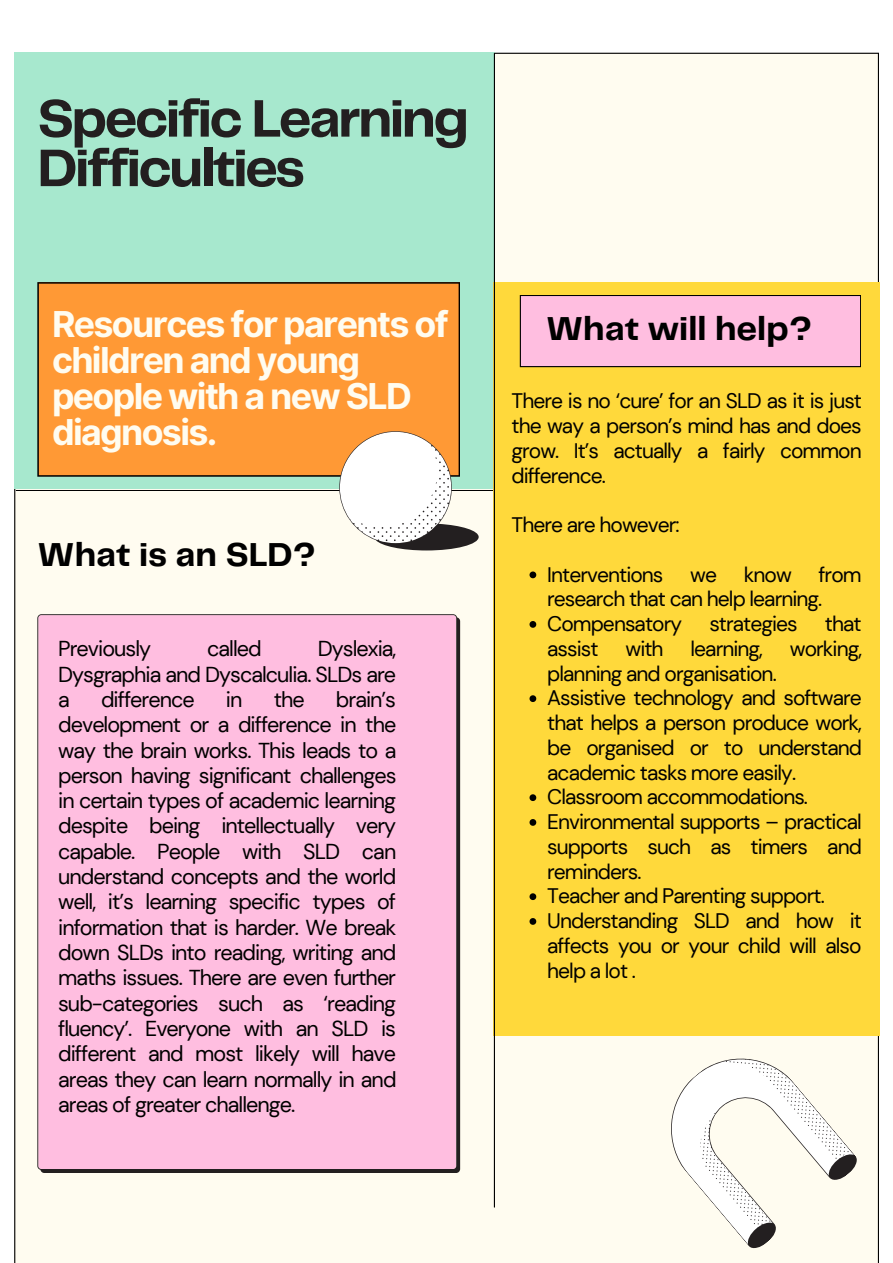
<style>
.page{position:relative;width:893px;height:1263px;background:#fff}
.page>*{position:absolute;margin:0;border:0;box-sizing:border-box;transform-origin:0 0}
.t1{font:700 54.75px/49.5px "Telegraf";letter-spacing:-.045em;color:#231f20}
.t2{font:700 35.7px/36px "Inter";letter-spacing:-.045em;color:#fffcf0}
.t3{font:700 34.42px "Telegraf";color:#000}
.t4{font:21.6px/25.3px "DM Sans";letter-spacing:-.045em;color:#000;text-align:justify}
.t5{font:21px/24.8px "DM Sans";letter-spacing:-.045em;color:#000}
</style>
<div class="page">
<div style="left:14px;top:53px;width:865px;height:1210px;background:#fffcf0"></div>
<hr style="left:16px;top:490px;width:481px;height:1px;background:#000">
<div style="left:14px;top:53px;width:481px;height:436px;background:#a7e8ce"></div>
<div style="left:494px;top:282px;width:386px;height:753px;background:#ffd93b"></div>
<div style="left:37px;top:614px;width:423px;height:559px;background:#ffbee0"></div>
<div style="left:520px;top:295px;width:341px;height:72px;background:#ffbee0"></div>
<svg style="left:529px;top:571px;width:7px;height:7px"></svg>
<svg style="left:529px;top:621px;width:7px;height:7px"></svg>
<svg style="left:529px;top:695px;width:7px;height:7px"></svg>
<svg style="left:529px;top:794px;width:7px;height:7px"></svg>
<svg style="left:529px;top:819px;width:7px;height:7px"></svg>
<svg style="left:529px;top:893px;width:7px;height:7px"></svg>
<svg style="left:529px;top:918px;width:7px;height:7px"></svg>
<svg style="left:642px;top:1035px;width:219px;height:218px;fill:#fffcf0"></svg>
<hr style="left:494px;top:53px;width:1px;height:1154px;background:#000">
<div style="left:37px;top:282px;width:423px;height:195px;background:#ff9935"></div>
<svg style="left:339px;top:431px;width:140px;height:119px"></svg>
<h1 class="t1" style="left:38px;top:97px;width:433px">Specific Learning<br>Difficulties</h1>
<h2 class="t2" style="left:52px;top:306px;width:398px">Resources for parents of</h2>
<h3 class="t3" style="left:546px;top:314px;width:267px">What will help?</h3>
<h2 class="t2" style="left:52px;top:342px;width:361px">children and young people with a new SLD diagnosis.</h2>
<p class="t5" style="left:511px;top:389px;width:352px;text-align:justify">There is no ‘cure’ for an SLD as it is just the way a person’s mind has and does grow. It’s actually a fairly common difference.</p>
<p class="t5" style="left:511px;top:513px;width:170px">There are however:</p>
<h3 class="t3" style="left:38px;top:540px;width:280px">What is an SLD?</h3>
<p class="t4" style="left:58px;top:636px;width:340px;text-indent:260px">Dyslexia, Dysgraphia and Dyscalculia. SLDs are a</p>
<p class="t4" style="left:58px;top:636px;width:94px">Previously</p>
<p class="t4" style="left:207px;top:636px;width:56px">called</p>
<p class="t4" style="left:58px;top:687px;width:340px;text-indent:278px">brain’s development or a difference in the way the brain works. This leads to a person having significant challenges in certain types of academic learning despite being intellectually very capable. People with SLD can understand concepts and the world well, it’s learning specific types of information that is harder. We break down SLDs into reading, writing and maths issues. There are even further sub-categories such as ‘reading fluency’. Everyone with an SLD is different and most likely will have areas they can learn normally in and areas of greater challenge.</p>
<p class="t4" style="left:101px;top:687px;width:95px">difference</p>
<p class="t4" style="left:226px;top:687px;width:18px">in</p>
<p class="t4" style="left:274px;top:687px;width:33px">the</p>
<p class="t5" style="left:547px;top:562px;width:316px;text-indent:271px">from research that can help learning.<br>Compensatory</p>
<p class="t5" style="left:547px;top:562px;width:118px">Interventions</p>
<p class="t5" style="left:690px;top:562px;width:28px">we</p>
<p class="t5" style="left:744px;top:562px;width:50px">know</p>
<p class="t5" style="left:709px;top:612px;width:90px">strategies</p>
<p class="t5" style="left:825px;top:612px;width:38px">that</p>
<p class="t5" style="left:547px;top:636px;width:53px">assist</p>
<p class="t5" style="left:625px;top:636px;width:40px">with</p>
<p class="t5" style="left:690px;top:636px;width:74px">learning,</p>
<p class="t5" style="left:790px;top:636px;width:74px">working,</p>
<p class="t5" style="left:547px;top:661px;width:316px">planning and organisation.<br>Assistive technology and software that helps a person produce work, be organised or to understand academic tasks more easily.<br>Classroom accommodations.<br>Environmental supports – practical supports such as timers and reminders.<br>Teacher and Parenting support.<br>Understanding SLD and how it affects you or your child will also help a lot .</p>
</div>
